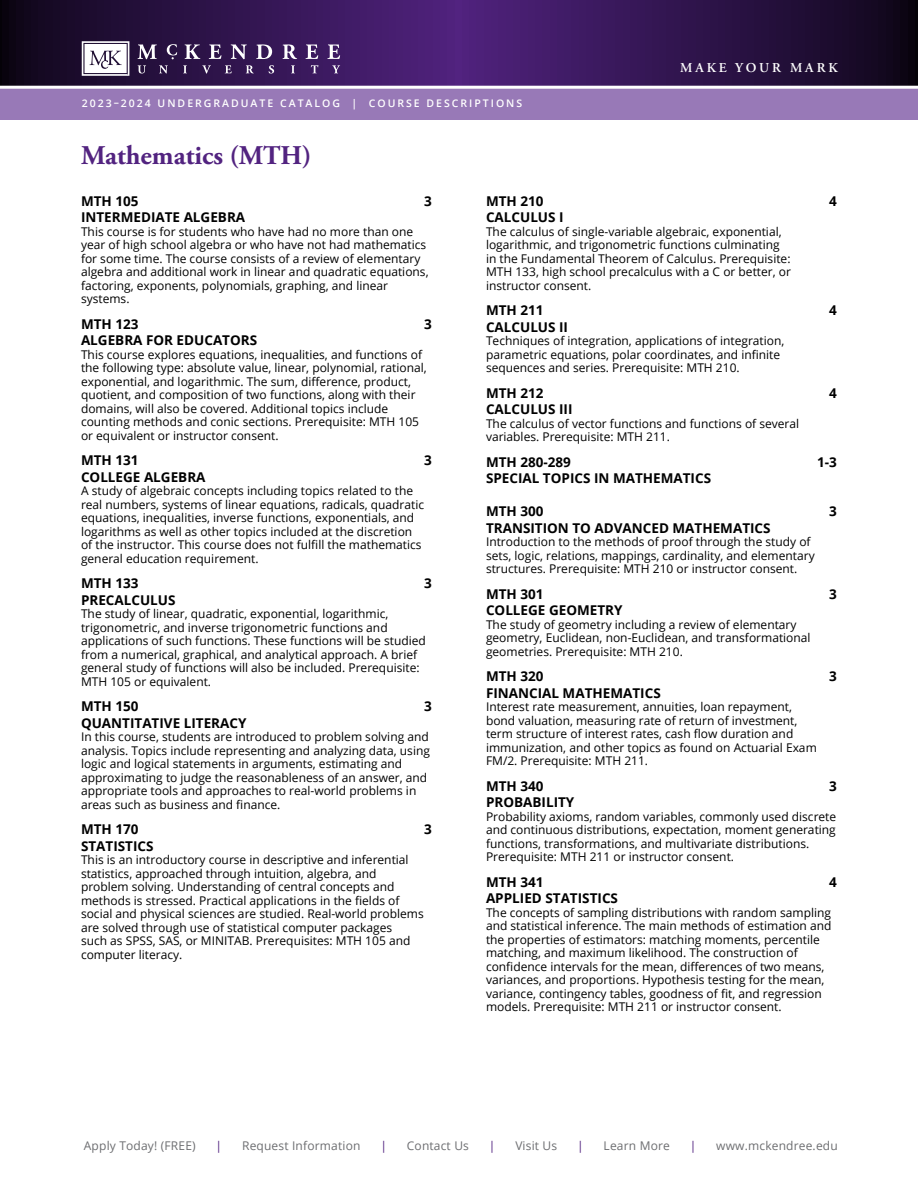
<style>
.page{position:relative;width:918px;height:1188px;background:#fff}
.page>*{position:absolute;margin:0;border:0;box-sizing:border-box;transform-origin:0 0}
.BodyHeads_18PurpleCo{font:700 27px "Adobe Garamond Pro";color:#522380}
.CourseDescHead9_11Se{font:700 13.5px "Open Sans";color:#000}
.t1{font:600 13.5px "Adobe Garamond Pro";letter-spacing:.215em;color:#fff}
.CourseDescBody7_8{font:12px/13.5px "Open Sans";color:#000}
.t2{font:12px "Open Sans";letter-spacing:.015em;color:#6d6e71}
.t3{font:12px "Open Sans";color:#522380}
.t4{font:600 10.5px "Open Sans";letter-spacing:.19em;color:#fff}
</style>
<div class="page">
<div style="left:0;top:86px;width:918px;height:34px;background:#9879b7"></div>
<svg style="left:0;top:0;width:918px;height:86px;background:#30154c"></svg>
<svg style="left:82px;top:41px;width:47px;height:35px"></svg>
<svg style="left:138px;top:44px;width:19px;height:15px"></svg>
<svg style="left:185px;top:44px;width:15px;height:15px"></svg>
<svg style="left:209px;top:44px;width:12px;height:15px"></svg>
<svg style="left:231px;top:44px;width:16px;height:15px"></svg>
<svg style="left:256px;top:44px;width:16px;height:15px"></svg>
<svg style="left:283px;top:44px;width:14px;height:15px"></svg>
<svg style="left:306px;top:44px;width:12px;height:15px"></svg>
<svg style="left:327px;top:44px;width:13px;height:15px"></svg>
<svg style="left:138px;top:65px;width:8px;height:9px"></svg>
<svg style="left:159px;top:65px;width:9px;height:8px"></svg>
<svg style="left:183px;top:65px;width:4px;height:8px"></svg>
<svg style="left:202px;top:65px;width:9px;height:9px"></svg>
<svg style="left:225px;top:65px;width:7px;height:8px"></svg>
<svg style="left:246px;top:65px;width:8px;height:8px"></svg>
<svg style="left:269px;top:65px;width:5px;height:9px"></svg>
<svg style="left:291px;top:65px;width:4px;height:8px"></svg>
<svg style="left:311px;top:65px;width:7px;height:8px"></svg>
<svg style="left:332px;top:65px;width:8px;height:8px"></svg>
<svg style="left:167px;top:44px;width:10px;height:15px"></svg>
<hr style="left:0;top:86px;width:918px;height:3px;background:#fff">
<p class="t1" style="left:680px;top:60px;width:159px">MAKE YOUR MARK</p>
<p class="t4" style="left:82px;top:96px;width:442px">2023–2024 UNDERGRADUATE CATALOG | COURSE DESCRIPTIONS</p>
<p class="BodyHeads_18PurpleCo" style="left:81px;top:139px;width:232px">Mathematics (MTH)</p>
<p class="CourseDescHead9_11Se" style="left:81px;top:191px;width:59px">MTH 105</p>
<p class="CourseDescHead9_11Se" style="left:424px;top:191px;width:9px">3</p>
<p class="CourseDescHead9_11Se" style="left:81px;top:208px;width:166px">INTERMEDIATE ALGEBRA</p>
<p class="CourseDescBody7_8" style="left:81px;top:224px;width:349px">This course is for students who have had no more than one year of high school algebra or who have not had mathematics for some time. The course consists of a review of elementary algebra and additional work in linear and quadratic equations, factoring, exponents, polynomials, graphing, and linear systems.</p>
<p class="CourseDescHead9_11Se" style="left:81px;top:314px;width:59px">MTH 123</p>
<p class="CourseDescHead9_11Se" style="left:424px;top:314px;width:9px">3</p>
<p class="CourseDescHead9_11Se" style="left:81px;top:331px;width:178px">ALGEBRA FOR EDUCATORS</p>
<p class="CourseDescBody7_8" style="left:81px;top:347px;width:347px">This course explores equations, inequalities, and functions of the following type: absolute value, linear, polynomial, rational, exponential, and logarithmic. The sum, difference, product, quotient, and composition of two functions, along with their domains, will also be covered. Additional topics include counting methods and conic sections. Prerequisite: MTH 105 or equivalent or instructor consent.</p>
<p class="CourseDescHead9_11Se" style="left:81px;top:451px;width:59px">MTH 131</p>
<p class="CourseDescHead9_11Se" style="left:424px;top:451px;width:9px">3</p>
<p class="CourseDescHead9_11Se" style="left:81px;top:467px;width:126px">COLLEGE ALGEBRA</p>
<p class="CourseDescBody7_8" style="left:81px;top:484px;width:345px">A study of algebraic concepts including topics related to the real numbers, systems of linear equations, radicals, quadratic equations, inequalities, inverse functions, exponentials, and logarithms as well as other topics included at the discretion of the instructor. This course does not fulfill the mathematics general education requirement.</p>
<p class="CourseDescHead9_11Se" style="left:81px;top:574px;width:59px">MTH 133</p>
<p class="CourseDescHead9_11Se" style="left:424px;top:574px;width:9px">3</p>
<p class="CourseDescHead9_11Se" style="left:81px;top:590px;width:96px">PRECALCULUS</p>
<p class="CourseDescBody7_8" style="left:81px;top:607px;width:346px">The study of linear, quadratic, exponential, logarithmic, trigonometric, and inverse trigonometric functions and applications of such functions. These functions will be studied from a numerical, graphical, and analytical approach. A brief general study of functions will also be included. Prerequisite:<br>MTH 105 or equivalent.</p>
<p class="CourseDescHead9_11Se" style="left:81px;top:697px;width:59px">MTH 150</p>
<p class="CourseDescHead9_11Se" style="left:424px;top:697px;width:9px">3</p>
<p class="CourseDescHead9_11Se" style="left:81px;top:713px;width:167px">QUANTITATIVE LITERACY</p>
<p class="CourseDescBody7_8" style="left:81px;top:730px;width:351px">In this course, students are introduced to problem solving and analysis. Topics include representing and analyzing data, using logic and logical statements in arguments, estimating and approximating to judge the reasonableness of an answer, and appropriate tools and approaches to real-world problems in areas such as business and finance.</p>
<p class="CourseDescHead9_11Se" style="left:81px;top:820px;width:59px">MTH 170</p>
<p class="CourseDescHead9_11Se" style="left:424px;top:820px;width:9px">3</p>
<p class="CourseDescHead9_11Se" style="left:81px;top:836px;width:74px">STATISTICS</p>
<p class="CourseDescBody7_8" style="left:81px;top:853px;width:344px">This is an introductory course in descriptive and inferential statistics, approached through intuition, algebra, and problem solving. Understanding of central concepts and methods is stressed. Practical applications in the fields of social and physical sciences are studied. Real-world problems are solved through use of statistical computer packages<br>such as SPSS, SAS, or MINITAB. Prerequisites: MTH 105 and computer literacy.</p>
<p class="CourseDescHead9_11Se" style="left:486px;top:191px;width:59px">MTH 210</p>
<p class="CourseDescHead9_11Se" style="left:829px;top:191px;width:9px">4</p>
<p class="CourseDescHead9_11Se" style="left:486px;top:208px;width:79px">CALCULUS I</p>
<p class="CourseDescBody7_8" style="left:486px;top:224px;width:306px">The calculus of single-variable algebraic, exponential, logarithmic, and trigonometric functions culminating in the Fundamental Theorem of Calculus. Prerequisite:<br>MTH 133, high school precalculus with a C or better, or instructor consent.</p>
<p class="CourseDescHead9_11Se" style="left:486px;top:301px;width:59px">MTH 211</p>
<p class="CourseDescHead9_11Se" style="left:829px;top:301px;width:9px">4</p>
<p class="CourseDescHead9_11Se" style="left:486px;top:317px;width:84px">CALCULUS II</p>
<p class="CourseDescBody7_8" style="left:486px;top:334px;width:300px">Techniques of integration, applications of integration, parametric equations, polar coordinates, and infinite sequences and series. Prerequisite: MTH 210.</p>
<p class="CourseDescHead9_11Se" style="left:486px;top:383px;width:59px">MTH 212</p>
<p class="CourseDescHead9_11Se" style="left:829px;top:383px;width:9px">4</p>
<p class="CourseDescHead9_11Se" style="left:486px;top:400px;width:88px">CALCULUS III</p>
<p class="CourseDescBody7_8" style="left:486px;top:416px;width:315px">The calculus of vector functions and functions of several variables. Prerequisite: MTH 211.</p>
<p class="CourseDescHead9_11Se" style="left:486px;top:452px;width:86px">MTH 280-289</p>
<p class="CourseDescHead9_11Se" style="left:817px;top:452px;width:21px">1-3</p>
<p class="CourseDescHead9_11Se" style="left:486px;top:469px;width:227px">SPECIAL TOPICS IN MATHEMATICS</p>
<p class="CourseDescHead9_11Se" style="left:486px;top:502px;width:59px">MTH 300</p>
<p class="CourseDescHead9_11Se" style="left:829px;top:502px;width:9px">3</p>
<p class="CourseDescHead9_11Se" style="left:486px;top:518px;width:286px">TRANSITION TO ADVANCED MATHEMATICS</p>
<p class="CourseDescBody7_8" style="left:486px;top:535px;width:330px">Introduction to the methods of proof through the study of sets, logic, relations, mappings, cardinality, and elementary structures. Prerequisite: MTH 210 or instructor consent.</p>
<p class="CourseDescHead9_11Se" style="left:486px;top:584px;width:59px">MTH 301</p>
<p class="CourseDescHead9_11Se" style="left:829px;top:584px;width:9px">3</p>
<p class="CourseDescHead9_11Se" style="left:486px;top:601px;width:138px">COLLEGE GEOMETRY</p>
<p class="CourseDescBody7_8" style="left:486px;top:617px;width:326px">The study of geometry including a review of elementary geometry, Euclidean, non-Euclidean, and transformational geometries. Prerequisite: MTH 210.</p>
<p class="CourseDescHead9_11Se" style="left:486px;top:667px;width:59px">MTH 320</p>
<p class="CourseDescHead9_11Se" style="left:829px;top:667px;width:9px">3</p>
<p class="CourseDescHead9_11Se" style="left:486px;top:683px;width:176px">FINANCIAL MATHEMATICS</p>
<p class="CourseDescBody7_8" style="left:486px;top:700px;width:332px">Interest rate measurement, annuities, loan repayment, bond valuation, measuring rate of return of investment, term structure of interest rates, cash flow duration and immunization, and other topics as found on Actuarial Exam FM/2. Prerequisite: MTH 211.</p>
<p class="CourseDescHead9_11Se" style="left:486px;top:776px;width:59px">MTH 340</p>
<p class="CourseDescHead9_11Se" style="left:829px;top:776px;width:9px">3</p>
<p class="CourseDescHead9_11Se" style="left:486px;top:793px;width:90px">PROBABILITY</p>
<p class="CourseDescBody7_8" style="left:486px;top:809px;width:352px">Probability axioms, random variables, commonly used discrete and continuous distributions, expectation, moment generating functions, transformations, and multivariate distributions.<br>Prerequisite: MTH 211 or instructor consent.</p>
<p class="CourseDescHead9_11Se" style="left:486px;top:872px;width:59px">MTH 341</p>
<p class="CourseDescHead9_11Se" style="left:829px;top:872px;width:9px">4</p>
<p class="CourseDescHead9_11Se" style="left:486px;top:889px;width:134px">APPLIED STATISTICS</p>
<p class="CourseDescBody7_8" style="left:486px;top:905px;width:347px">The concepts of sampling distributions with random sampling and statistical inference. The main methods of estimation and the properties of estimators: matching moments, percentile matching, and maximum likelihood. The construction of confidence intervals for the mean, differences of two means, variances, and proportions. Hypothesis testing for the mean, variance, contingency tables, goodness of fit, and regression models. Prerequisite: MTH 211 or instructor consent.</p>
<p class="t2" style="left:84px;top:1138px;width:113px">Apply Today! (FREE)</p>
<p class="t3" style="left:216px;top:1138px;width:8px">|</p>
<p class="t2" style="left:242px;top:1138px;width:120px">Request Information</p>
<p class="t3" style="left:380px;top:1138px;width:8px">|</p>
<p class="t2" style="left:407px;top:1138px;width:64px">Contact Us</p>
<p class="t3" style="left:489px;top:1138px;width:8px">|</p>
<p class="t2" style="left:515px;top:1138px;width:43px">Visit Us</p>
<p class="t3" style="left:577px;top:1138px;width:8px">|</p>
<p class="t2" style="left:604px;top:1138px;width:68px">Learn More</p>
<p class="t3" style="left:690px;top:1138px;width:8px">|</p>
<p class="t2" style="left:716px;top:1138px;width:123px">www.mckendree.edu</p>
</div>
